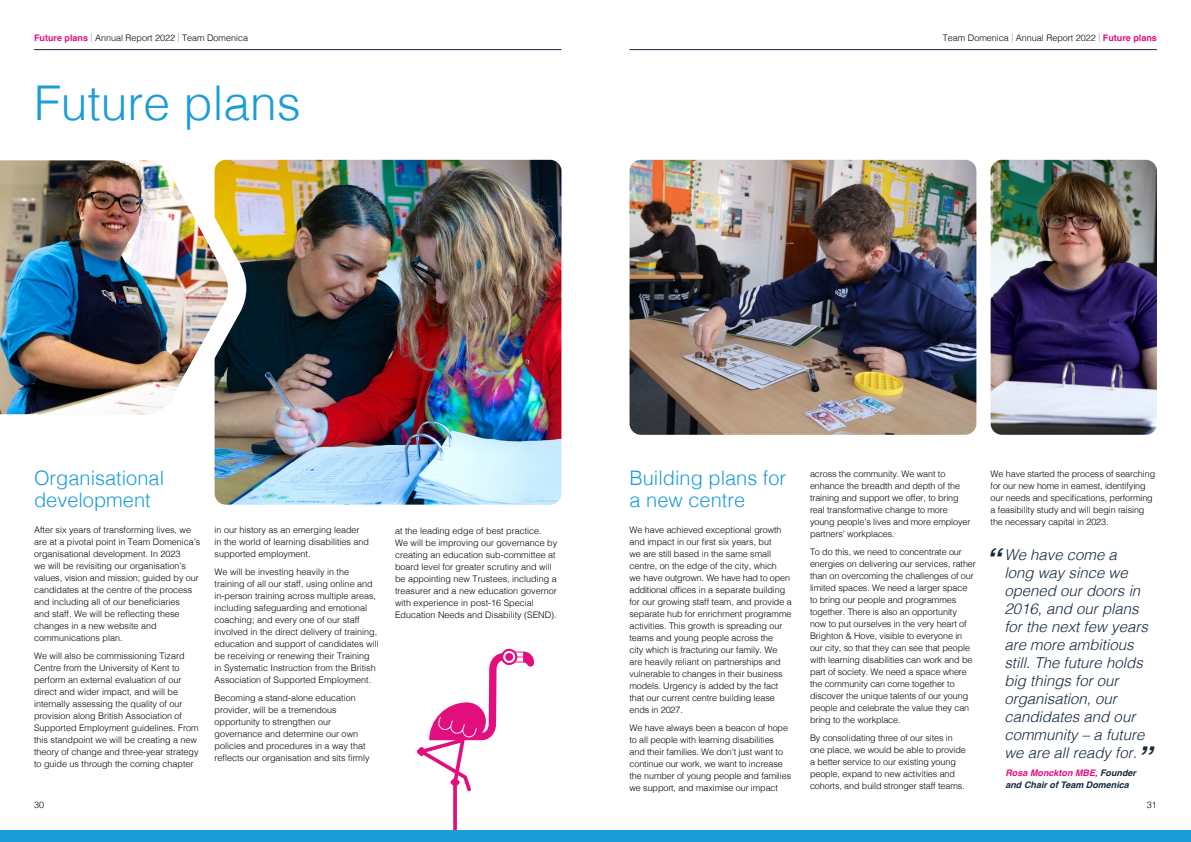
<style>
.page{position:relative;width:1191px;height:842px;background:#fff}
.page>*{position:absolute;margin:0;border:0;box-sizing:border-box;transform-origin:0 0}
.t1{font:300 48px "Helvetica";color:#1d9dd8}
.t2{font:300 20px/22px "Helvetica";color:#1d9dd8}
.t3{font:italic 300 15px/18px "Helvetica";color:#15293d}
.t4{font:300 9px/12px "Helvetica";letter-spacing:-.005em;color:#000}
.t5{font:italic 700 9px/12px "Helvetica";color:#15293d}
.s1{font-weight:700;color:#e20e7d}
.s2{color:#9d9d9c}
.s3{font-weight:700;font-size:30px}
.s4{color:#e20e7d}
</style>
<div class="page">
<svg style="left:417px;top:649px;width:117px;height:182px"></svg>
<img style="left:214px;top:160px;width:347px;height:345px">
<img style="left:629px;top:160px;width:347px;height:275px">
<img style="left:990px;top:160px;width:167px;height:275px">
<div style="left:0;top:831px;width:1191px;height:11px;background:#1d9dd8"></div>
<img style="left:0;top:159px;width:264px;height:283px">
<hr style="left:34px;top:49px;width:527px;height:1px;background:#15293d">
<hr style="left:629px;top:49px;width:528px;height:1px;background:#15293d">
<p class="t4" style="left:34px;top:31px;width:216px"><span class="s1">Future plans</span> <span class="s2">|</span> Annual Report 2022 <span class="s2">|</span> Team Domenica</p>
<p class="t4" style="left:942px;top:31px;width:216px">Team Domenica <span class="s2">|</span> Annual Report 2022 <span class="s2">|</span> <span class="s1">Future plans</span></p>
<h1 class="t1" style="left:34px;top:62px;width:268px">Future plans</h1>
<h2 class="t2" style="left:34px;top:465px;width:132px">Organisational development</h2>
<p class="t4" style="left:34px;top:523px;width:168px">After six years of transforming lives, we are at a pivotal point in Team Domenica’s organisational development. In 2023<br>we will be revisiting our organisation’s values, vision and mission; guided by our candidates at the centre of the process and including all of our beneficiaries<br>and staff. We will be reflecting these changes in a new website and communications plan.</p>
<p class="t4" style="left:34px;top:649px;width:166px">We will also be commissioning Tizard Centre from the University of Kent to perform an external evaluation of our direct and wider impact, and will be internally assessing the quality of our provision along British Association of Supported Employment guidelines. From this standpoint we will be creating a new theory of change and three-year strategy to guide us through the coming chapter</p>
<p class="t4" style="left:214px;top:524px;width:156px">in our history as an emerging leader<br>in the world of learning disabilities and supported employment.</p>
<p class="t4" style="left:214px;top:566px;width:166px">We will be investing heavily in the training of all our staff, using online and in-person training across multiple areas, including safeguarding and emotional coaching; and every one of our staff involved in the direct delivery of training, education and support of candidates will be receiving or renewing their Training in Systematic Instruction from the British Association of Supported Employment.</p>
<p class="t4" style="left:214px;top:691px;width:157px">Becoming a stand-alone education provider, will be a tremendous opportunity to strengthen our governance and determine our own policies and procedures in a way that reflects our organisation and sits firmly</p>
<p class="t4" style="left:395px;top:524px;width:164px">at the leading edge of best practice.<br>We will be improving our governance by creating an education sub-committee at board level for greater scrutiny and will be appointing new Trustees, including a treasurer and a new education governor with experience in post-16 Special Education Needs and Disability (SEND).</p>
<h2 class="t2" style="left:629px;top:465px;width:158px">Building plans for a new centre</h2>
<p class="t4" style="left:629px;top:523px;width:164px">We have achieved exceptional growth and impact in our first six years, but<br>we are still based in the same small centre, on the edge of the city, which<br>we have outgrown. We have had to open additional offices in a separate building for our growing staff team, and provide a separate hub for enrichment programme activities. This growth is spreading our teams and young people across the<br>city which is fracturing our family. We are heavily reliant on partnerships and vulnerable to changes in their business models. Urgency is added by the fact that our current centre building lease ends in 2027.</p>
<p class="t4" style="left:629px;top:721px;width:163px">We have always been a beacon of hope to all people with learning disabilities and their families. We don’t just want to continue our work, we want to increase the number of young people and families we support, and maximise our impact</p>
<p class="t4" style="left:810px;top:467px;width:162px">across the community. We want to enhance the breadth and depth of the training and support we offer, to bring real transformative change to more young people’s lives and more employer partners’ workplaces.</p>
<p class="t4" style="left:810px;top:545px;width:167px">To do this, we need to concentrate our energies on delivering our services, rather than on overcoming the challenges of our limited spaces. We need a larger space to bring our people and programmes together. There is also an opportunity<br>now to put ourselves in the very heart of Brighton &amp; Hove, visible to everyone in our city, so that they can see that people with learning disabilities can work and be part of society. We need a space where the community can come together to discover the unique talents of our young people and celebrate the value they can bring to the workplace.</p>
<p class="t4" style="left:810px;top:731px;width:157px">By consolidating three of our sites in one place, we would be able to provide a better service to our existing young people, expand to new activities and cohorts, and build stronger staff teams.</p>
<p class="t4" style="left:990px;top:467px;width:166px">We have started the process of searching for our new home in earnest, identifying our needs and specifications, performing a feasibility study and will begin raising the necessary capital in 2023.</p>
<h3 class="t3" style="left:1004px;top:545px;width:149px;text-indent:-19px"><span class="s3">“</span> We have come a<br>long way since we opened our doors in<br>2016, and our plans for the next few years are more ambitious still. The future holds big things for our organisation, our candidates and our community – a future we are all ready for.<span class="s3">”</span></h3>
<p class="t5" style="left:1005px;top:767px;width:132px"><span class="s4">Rosa Monckton MBE,</span> Founder and Chair of Team Domenica</p>
<p class="t4" style="left:34px;top:798px;width:12px">30</p>
<p class="t4" style="left:1147px;top:798px;width:12px">31</p>
</div>
